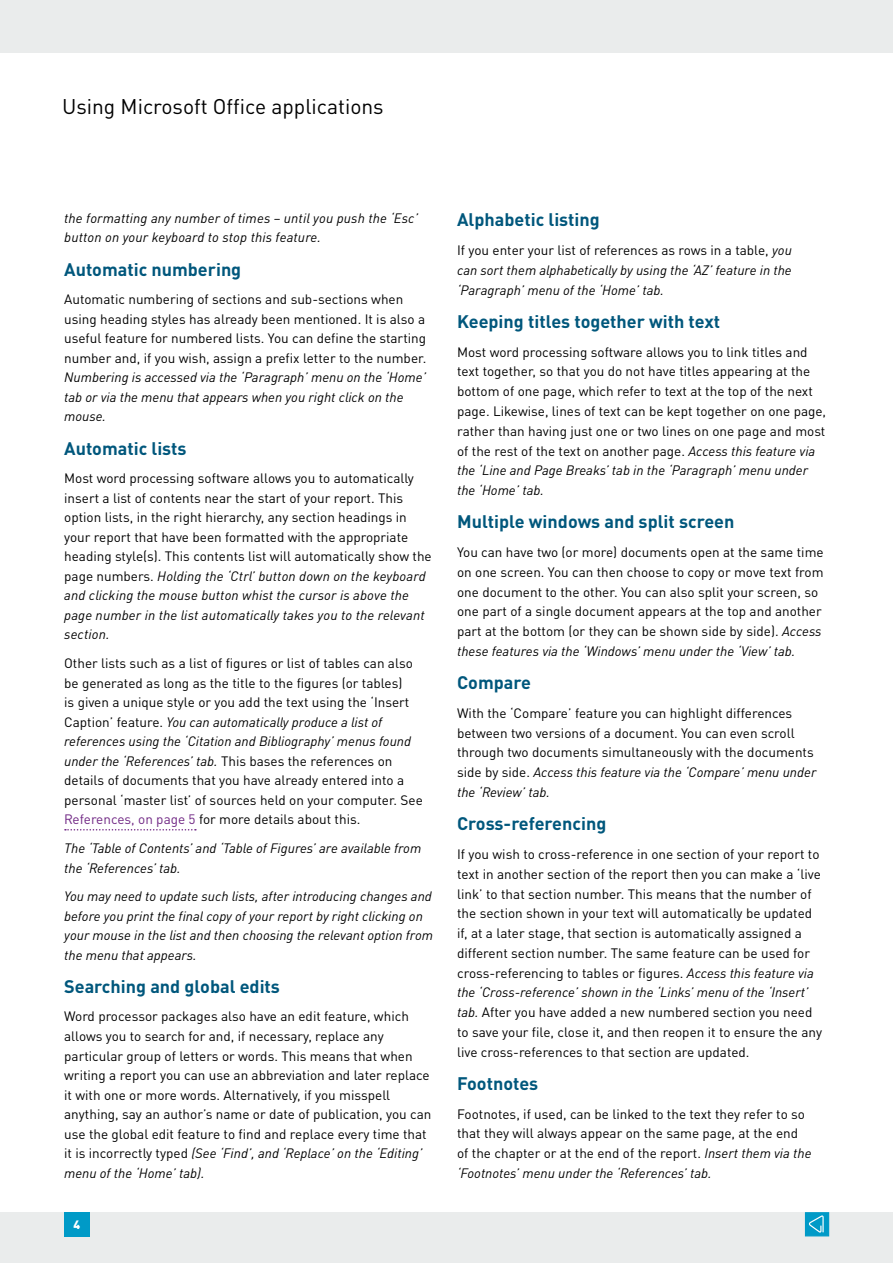
<style>
.page{position:relative;width:893px;height:1263px;background:#fff}
.page>*{position:absolute;margin:0;border:0;box-sizing:border-box;transform-origin:0 0}
.t1{font:21px "DINOT";color:#000}
.t2{font:700 18px "DINOT";color:#00577c}
.t3{font:13.5px/19.8px "DINOT";color:#000}
.t4{font:italic 13.5px/19.5px "DINOT";color:#000}
.t5{font:900 12px "DINOT";color:#fff}
.s1{font-style:italic}
.s2{color:#702784}
.s3{font-style:normal}
</style>
<div class="page">
<div style="left:0;top:1212px;width:893px;height:51px;background:#eaecec"></div>
<div style="left:0;top:0;width:893px;height:53px;background:#eaecec"></div>
<div style="left:64px;top:1212px;width:26px;height:25px;background:#009ac7"></div>
<div style="left:805px;top:1212px;width:24px;height:24px;background:#009ac7;border:1px solid #009ac7"></div>
<svg style="left:809px;top:1215px;width:15px;height:18px"></svg>
<svg style="left:65px;top:829px;width:131px;height:1px"></svg>
<h1 class="t1" style="left:62px;top:93px;width:323px">Using Microsoft Office applications</h1>
<p class="t4" style="left:64px;top:208px;width:355px">the formatting any number of times – until you push the ‘Esc’ button on your keyboard to stop this feature.</p>
<h2 class="t2" style="left:64px;top:257px;width:179px">Automatic numbering</h2>
<p class="t3" style="left:64px;top:289px;width:364px">Automatic numbering of sections and sub-sections when using heading styles has already been mentioned. It is also a useful feature for numbered lists. You can define the starting number and, if you wish, assign a prefix letter to the number.</p>
<p class="t4" style="left:64px;top:367px;width:363px">Numbering is accessed via the ‘Paragraph’ menu on the ‘Home’ tab or via the menu that appears when you right click on the mouse.</p>
<h2 class="t2" style="left:64px;top:436px;width:124px">Automatic lists</h2>
<p class="t3" style="left:64px;top:468px;width:369px">Most word processing software allows you to automatically insert a list of contents near the start of your report. This option lists, in the right hierarchy, any section headings in your report that have been formatted with the appropriate heading style(s). This contents list will automatically show the page numbers. <span class="s1">Holding the ‘Ctrl’ button down on the keyboard and clicking the mouse button whist the cursor is above the page number in the list automatically takes you to the relevant section.</span></p>
<p class="t3" style="left:64px;top:653px;width:360px">Other lists such as a list of figures or list of tables can also be generated as long as the title to the figures (or tables)<br>is given a unique style or you add the text using the ‘Insert Caption’ feature. <span class="s1">You can automatically produce a list of references using the ‘Citation and Bibliography’ menus found under the ‘References’ tab.</span> This bases the references on details of documents that you have already entered into a personal ‘master list’ of sources held on your computer. See <span class="s2">References, on page 5</span> for more details about this.</p>
<p class="t4" style="left:64px;top:838px;width:359px">The ‘Table of Contents’ and ‘Table of Figures’ are available from the ‘References’ tab.</p>
<p class="t4" style="left:64px;top:886px;width:370px">You may need to update such lists, after introducing changes and before you print the final copy of your report by right clicking on your mouse in the list and then choosing the relevant option from the menu that appears.</p>
<h2 class="t2" style="left:64px;top:975px;width:217px">Searching and global edits</h2>
<p class="t3" style="left:64px;top:1007px;width:369px">Word processor packages also have an edit feature, which allows you to search for and, if necessary, replace any particular group of letters or words. This means that when writing a report you can use an abbreviation and later replace it with one or more words. Alternatively, if you misspell anything, say an author’s name or date of publication, you can use the global edit feature to find and replace every time that it is incorrectly typed <span class="s1">(See ‘Find’, and ‘Replace’ on the ‘Editing’ menu of the ‘Home’ tab).</span></p>
<p class="t5" style="left:74px;top:1217px;width:8px">4</p>
<h2 class="t2" style="left:457px;top:208px;width:144px">Alphabetic listing</h2>
<p class="t4" style="left:457px;top:240px;width:336px;text-align:justify"><span class="s3">If you enter your list of references as rows in a table,</span> you can sort them alphabetically by using the ‘AZ’ feature in the ‘Paragraph’ menu of the ‘Home’ tab.</p>
<h2 class="t2" style="left:457px;top:310px;width:265px">Keeping titles together with text</h2>
<p class="t3" style="left:457px;top:342px;width:371px">Most word processing software allows you to link titles and text together, so that you do not have titles appearing at the bottom of one page, which refer to text at the top of the next page. Likewise, lines of text can be kept together on one page, rather than having just one or two lines on one page and most of the rest of the text on another page. <span class="s1">Access this feature via the ‘Line and Page Breaks’ tab in the ‘Paragraph’ menu under the ‘Home’ tab.</span></p>
<h2 class="t2" style="left:457px;top:510px;width:279px">Multiple windows and split screen</h2>
<p class="t3" style="left:457px;top:542px;width:368px">You can have two (or more) documents open at the same time on one screen. You can then choose to copy or move text from one document to the other. You can also split your screen, so one part of a single document appears at the top and another part at the bottom (or they can be shown side by side). <span class="s1">Access these features via the ‘Windows’ menu under the ‘View’ tab.</span></p>
<h2 class="t2" style="left:457px;top:671px;width:75px">Compare</h2>
<p class="t3" style="left:457px;top:703px;width:361px">With the ‘Compare’ feature you can highlight differences between two versions of a document. You can even scroll through two documents simultaneously with the documents side by side. <span class="s1">Access this feature via the ‘Compare’ menu under the ‘Review’ tab.</span></p>
<h2 class="t2" style="left:457px;top:812px;width:151px">Cross-referencing</h2>
<p class="t3" style="left:457px;top:844px;width:366px">If you wish to cross-reference in one section of your report to text in another section of the report then you can make a ‘live link’ to that section number. This means that the number of the section shown in your text will automatically be updated if, at a later stage, that section is automatically assigned a different section number. The same feature can be used for cross-referencing to tables or figures. <span class="s1">Access this feature via the ‘Cross-reference’ shown in the ‘Links’ menu of the ‘Insert’ tab.</span> After you have added a new numbered section you need to save your file, close it, and then reopen it to ensure the any live cross-references to that section are updated.</p>
<h2 class="t2" style="left:457px;top:1071px;width:83px">Footnotes</h2>
<p class="t3" style="left:457px;top:1104px;width:356px">Footnotes, if used, can be linked to the text they refer to so that they will always appear on the same page, at the end of the chapter or at the end of the report. <span class="s1">Insert them via the ‘Footnotes’ menu under the ‘References’ tab.</span></p>
</div>
